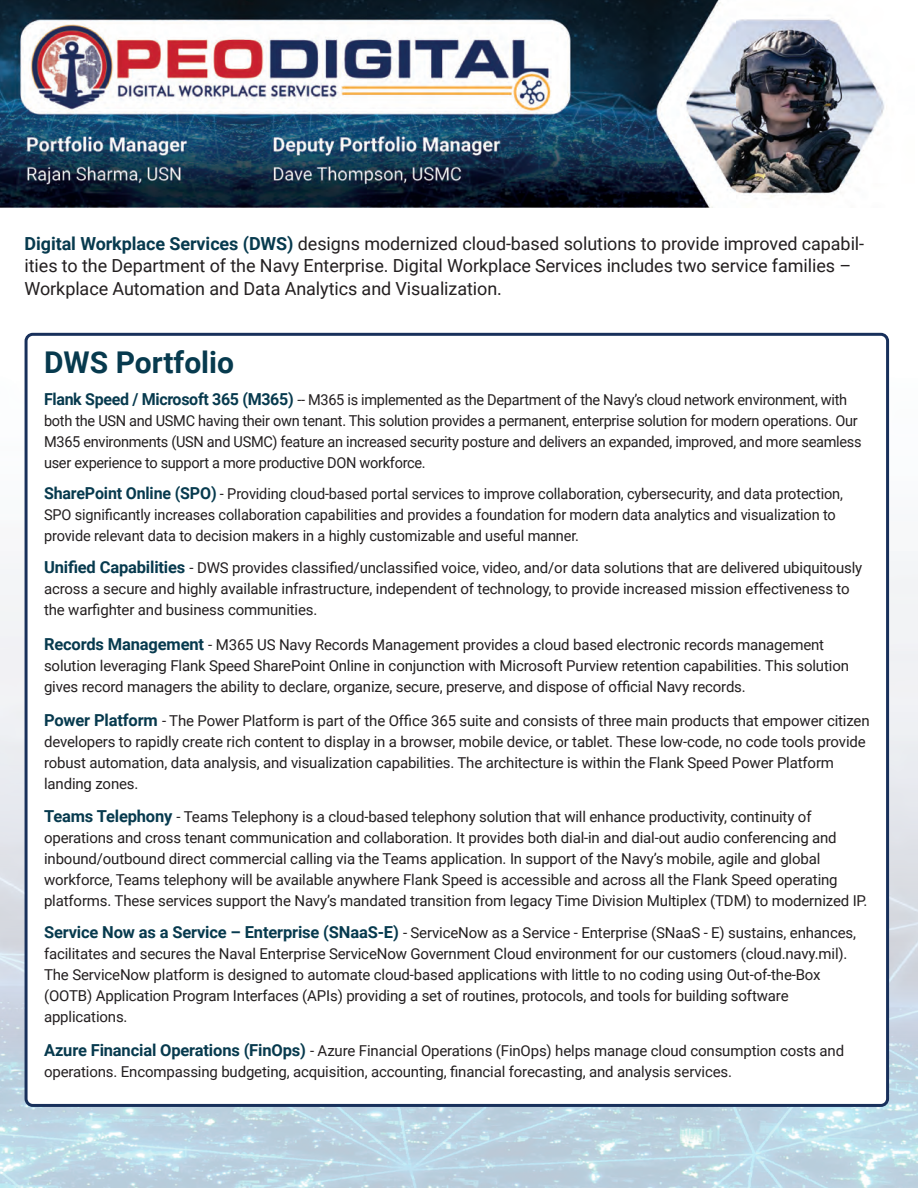
<style>
.page{position:relative;width:918px;height:1188px;background:#fff}
.page>*{position:absolute;margin:0;border:0;box-sizing:border-box;transform-origin:0 0}
.t1{font:700 30px "Roboto";color:#073a4e}
.t2{font:18px/22.5px "Roboto";letter-spacing:-.005em;color:#231f20}
.t3{font:15px/21px "Roboto";letter-spacing:-.01em;color:#231f20}
.s1{font-weight:700;color:#073a4e}
.s2{font-weight:700;font-size:16.5px;color:#073a4e}
</style>
<div class="page">
<img style="left:0;top:207px;width:918px;height:981px">
<img style="left:0;top:0;width:884px;height:207px">
<div style="left:26px;top:334px;width:862px;height:771px;background:#fff;border-radius:7px"></div>
<p class="t2" style="left:25px;top:231px;width:841px"><span class="s1">Digital Workplace Services (DWS)</span> designs modernized cloud-based solutions to provide improved capabil&shy;ities to the Department of the Navy Enterprise. Digital Workplace Services includes two service families –<br>Workplace Automation and Data Analytics and Visualization.</p>
<h1 class="t1" style="left:44px;top:341px;width:192px">DWS Portfolio</h1>
<p class="t3" style="left:44px;top:389px;width:819px"><span class="s2">Flank Speed / Microsoft 365 (M365)</span> -- M365 is implemented as the Department of the Navy’s cloud network environment, with both the USN and USMC having their own tenant. This solution provides a permanent, enterprise solution for modern operations. Our M365 environments (USN and USMC) feature an increased security posture and delivers an expanded, improved, and more seamless user experience to support a more productive DON workforce.</p>
<p class="t3" style="left:44px;top:482px;width:800px"><span class="s2">SharePoint Online (SPO)</span> - Providing cloud-based portal services to improve collaboration, cybersecurity, and data protection,<br>SPO significantly increases collaboration capabilities and provides a foundation for modern data analytics and visualization to provide relevant data to decision makers in a highly customizable and useful manner.</p>
<p class="t3" style="left:44px;top:557px;width:820px"><span class="s2">Unified Capabilities</span> - DWS provides classified/unclassified voice, video, and/or data solutions that are delivered ubiquitously across a secure and highly available infrastructure, independent of technology, to provide increased mission effectiveness to the warfighter and business communities.</p>
<p class="t3" style="left:44px;top:634px;width:806px"><span class="s2">Records Management</span> - M365 US Navy Records Management provides a cloud based electronic records management solution leveraging Flank Speed SharePoint Online in conjunction with Microsoft Purview retention capabilities. This solution gives record managers the ability to declare, organize, secure, preserve, and dispose of official Navy records.</p>
<p class="t3" style="left:44px;top:710px;width:827px"><span class="s2">Power Platform</span> - The Power Platform is part of the Office 365 suite and consists of three main products that empower citizen developers to rapidly create rich content to display in a browser, mobile device, or tablet. These low-code, no code tools provide robust automation, data analysis, and visualization capabilities. The architecture is within the Flank Speed Power Platform landing zones.</p>
<p class="t3" style="left:44px;top:806px;width:825px"><span class="s2">Teams Telephony</span> - Teams Telephony is a cloud-based telephony solution that will enhance productivity, continuity of operations and cross tenant communication and collaboration. It provides both dial-in and dial-out audio conferencing and inbound/outbound direct commercial calling via the Teams application. In support of the Navy’s mobile, agile and global workforce, Teams telephony will be available anywhere Flank Speed is accessible and across all the Flank Speed operating platforms. These services support the Navy’s mandated transition from legacy Time Division Multiplex (TDM) to modernized IP.</p>
<p class="t3" style="left:44px;top:922px;width:814px"><span class="s2">Service Now as a Service – Enterprise (SNaaS-E)</span> - ServiceNow as a Service - Enterprise (SNaaS - E) sustains, enhances, facilitates and secures the Naval Enterprise ServiceNow Government Cloud environment for our customers (cloud.navy.mil).<br>The ServiceNow platform is designed to automate cloud-based applications with little to no coding using Out-of-the-Box (OOTB) Application Program Interfaces (APIs) providing a set of routines, protocols, and tools for building software applications.</p>
<p class="t3" style="left:44px;top:1040px;width:802px"><span class="s2">Azure Financial Operations (FinOps)</span> - Azure Financial Operations (FinOps) helps manage cloud consumption costs and operations. Encompassing budgeting, acquisition, accounting, financial forecasting, and analysis services.</p>
</div>
